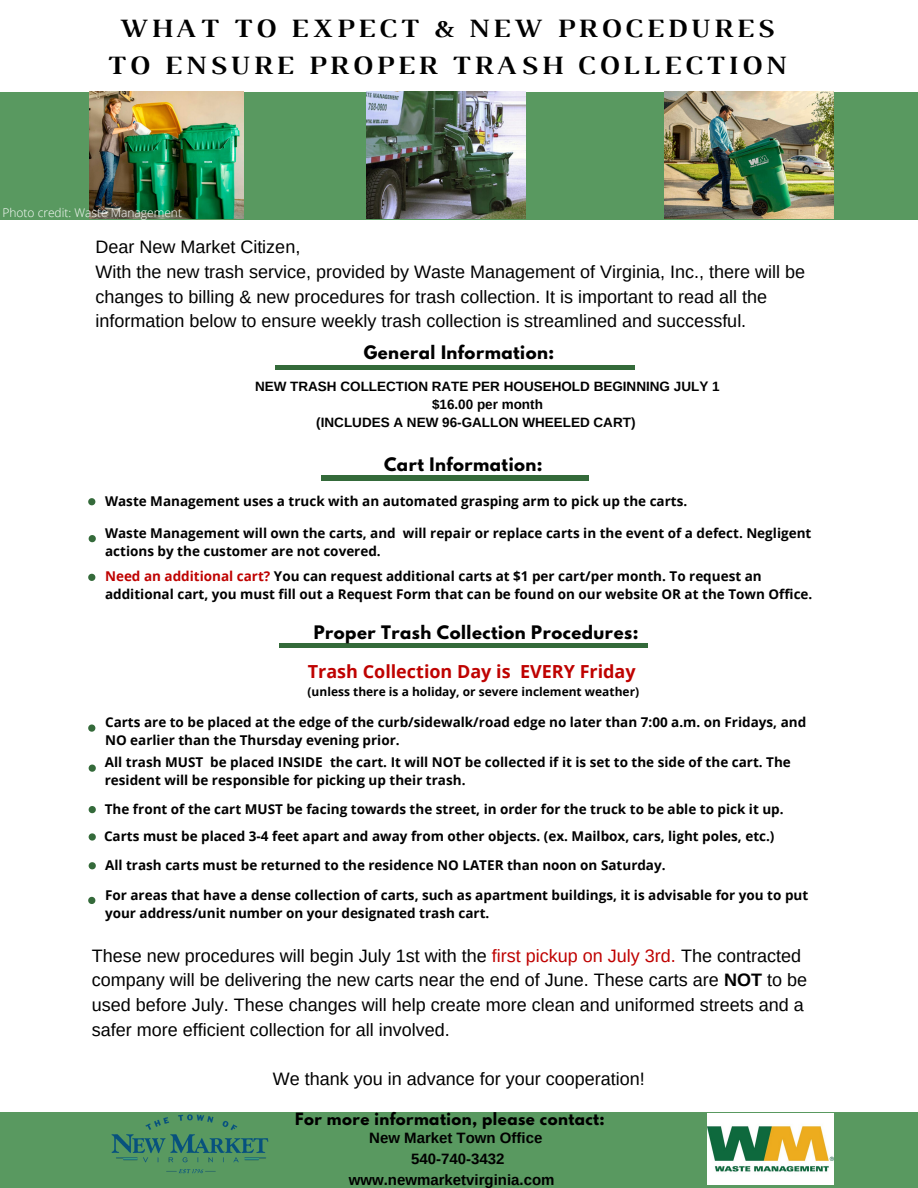
<style>
.page{position:relative;width:918px;height:1188px;background:#fff}
.page>*{position:absolute;margin:0;border:0;box-sizing:border-box;transform-origin:0 0}
.t1{font:700 27px/37px "Luthier";letter-spacing:.14em;color:#000;text-align:center}
.t2{font:18px/24.8px "Arimo";color:#000}
.t3{font:700 18px "Open Sans";color:#bf0200}
.t4{font:700 16.5px "League Spartan";letter-spacing:.03em;color:#000}
.t5{font:700 15px "Arimo";color:#000}
.t6{font:700 15px "League Spartan";letter-spacing:.03em;color:#000}
.t7{font:700 13.5px/18px "Open Sans";color:#000}
.t8{font:700 13.5px "Arimo";color:#000}
.t9{font:700 12px "Open Sans";color:#000}
.t10{font:300 12px "Open Sans";color:#fff}
.s1{color:#bf0200}
.s2{font-weight:700}
</style>
<div class="page">
<div style="left:0;top:92px;width:918px;height:128px;background:#599960"></div>
<img style="left:367px;top:92px;width:158px;height:127px">
<img style="left:90px;top:92px;width:154px;height:127px">
<img style="left:665px;top:92px;width:169px;height:127px">
<div style="left:279px;top:643px;width:369px;height:5px;background:#346a3a"></div>
<div style="left:0;top:1112px;width:918px;height:76px;background:#599960"></div>
<hr style="left:275px;top:366px;width:360px;height:4px;background:#346a3a">
<div style="left:321px;top:475px;width:267px;height:6px;background:#346a3a"></div>
<svg style="left:88px;top:498px;width:7px;height:7px"></svg>
<svg style="left:89px;top:535px;width:7px;height:7px"></svg>
<svg style="left:88px;top:574px;width:7px;height:7px"></svg>
<svg style="left:88px;top:724px;width:7px;height:8px"></svg>
<svg style="left:89px;top:765px;width:7px;height:7px"></svg>
<svg style="left:89px;top:806px;width:7px;height:7px"></svg>
<svg style="left:89px;top:833px;width:7px;height:8px"></svg>
<svg style="left:89px;top:862px;width:7px;height:7px"></svg>
<svg style="left:88px;top:897px;width:7px;height:7px"></svg>
<img style="left:111px;top:1114px;width:158px;height:60px">
<img style="left:708px;top:1113px;width:126px;height:71px">
<h1 class="t1" style="left:107px;top:12px;width:680px">WHAT TO EXPECT &amp; NEW PROCEDURES<br>TO ENSURE PROPER TRASH COLLECTION</h1>
<p class="t10" style="left:2px;top:204px;width:181px">Photo credit: Waste Management</p>
<p class="t2" style="left:95px;top:234px;width:711px">Dear New Market Citizen,<br>With the new trash service, provided by Waste Management of Virginia, Inc., there will be changes to billing &amp; new procedures for trash collection. It is important to read all the information below to ensure weekly trash collection is streamlined and successful.</p>
<p class="t4" style="left:364px;top:344px;width:192px">General Information:</p>
<p class="t8" style="left:255px;top:378px;width:466px">NEW TRASH COLLECTION RATE PER HOUSEHOLD BEGINNING JULY 1</p>
<p class="t8" style="left:432px;top:396px;width:112px">$16.00 per month</p>
<p class="t8" style="left:316px;top:414px;width:321px">(INCLUDES A NEW 96-GALLON WHEELED CART)</p>
<p class="t4" style="left:384px;top:456px;width:160px">Cart Information:</p>
<p class="t7" style="left:105px;top:492px;width:584px">Waste Management uses a truck with an automated grasping arm to pick up the carts.</p>
<p class="t7" style="left:105px;top:524px;width:708px">Waste Management will own the carts, and will repair or replace carts in the event of a defect. Negligent actions by the customer are not covered.</p>
<p class="t7" style="left:105px;top:566px;width:709px"><span class="s1">Need an additional cart?</span> You can request additional carts at $1 per cart/per month. To request an additional cart, you must fill out a Request Form that can be found on our website OR at the Town Office.</p>
<p class="t4" style="left:314px;top:624px;width:326px">Proper Trash Collection Procedures:</p>
<h2 class="t3" style="left:308px;top:659px;width:329px">Trash Collection Day is EVERY Friday</h2>
<p class="t9" style="left:308px;top:684px;width:333px">(unless there is a holiday, or severe inclement weather)</p>
<p class="t7" style="left:105px;top:713px;width:703px">Carts are to be placed at the edge of the curb/sidewalk/road edge no later than 7:00 a.m. on Fridays, and<br>NO earlier than the Thursday evening prior.</p>
<p class="t7" style="left:105px;top:753px;width:688px">All trash MUST be placed INSIDE the cart. It will NOT be collected if it is set to the side of the cart. The resident will be responsible for picking up their trash.</p>
<p class="t7" style="left:105px;top:800px;width:680px">The front of the cart MUST be facing towards the street, in order for the truck to be able to pick it up.</p>
<p class="t7" style="left:104px;top:822px;width:706px;line-height:29.1px">Carts must be placed 3-4 feet apart and away from other objects. (ex. Mailbox, cars, light poles, etc.)<br>All trash carts must be returned to the residence NO LATER than noon on Saturday.<br>For areas that have a dense collection of carts, such as apartment buildings, it is advisable for you to put</p>
<p class="t7" style="left:105px;top:903px;width:386px">your address/unit number on your designated trash cart.</p>
<p class="t2" style="left:92px;top:943px;width:717px">These new procedures will begin July 1st with the <span class="s1">first pickup on July 3rd.</span> The contracted company will be delivering the new carts near the end of June. These carts are <span class="s2">NOT</span> to be used before July. These changes will help create more clean and uniformed streets and a safer more efficient collection for all involved.</p>
<h2 class="t2" style="left:273px;top:1067px;width:373px">We thank you in advance for your cooperation!</h2>
<p class="t6" style="left:295px;top:1111px;width:311px">For more information, please contact:</p>
<p class="t5" style="left:369px;top:1129px;width:175px">New Market Town Office</p>
<p class="t5" style="left:411px;top:1150px;width:95px">540-740-3432</p>
<p class="t5" style="left:349px;top:1171px;width:207px">www.newmarketvirginia.com</p>
</div>
